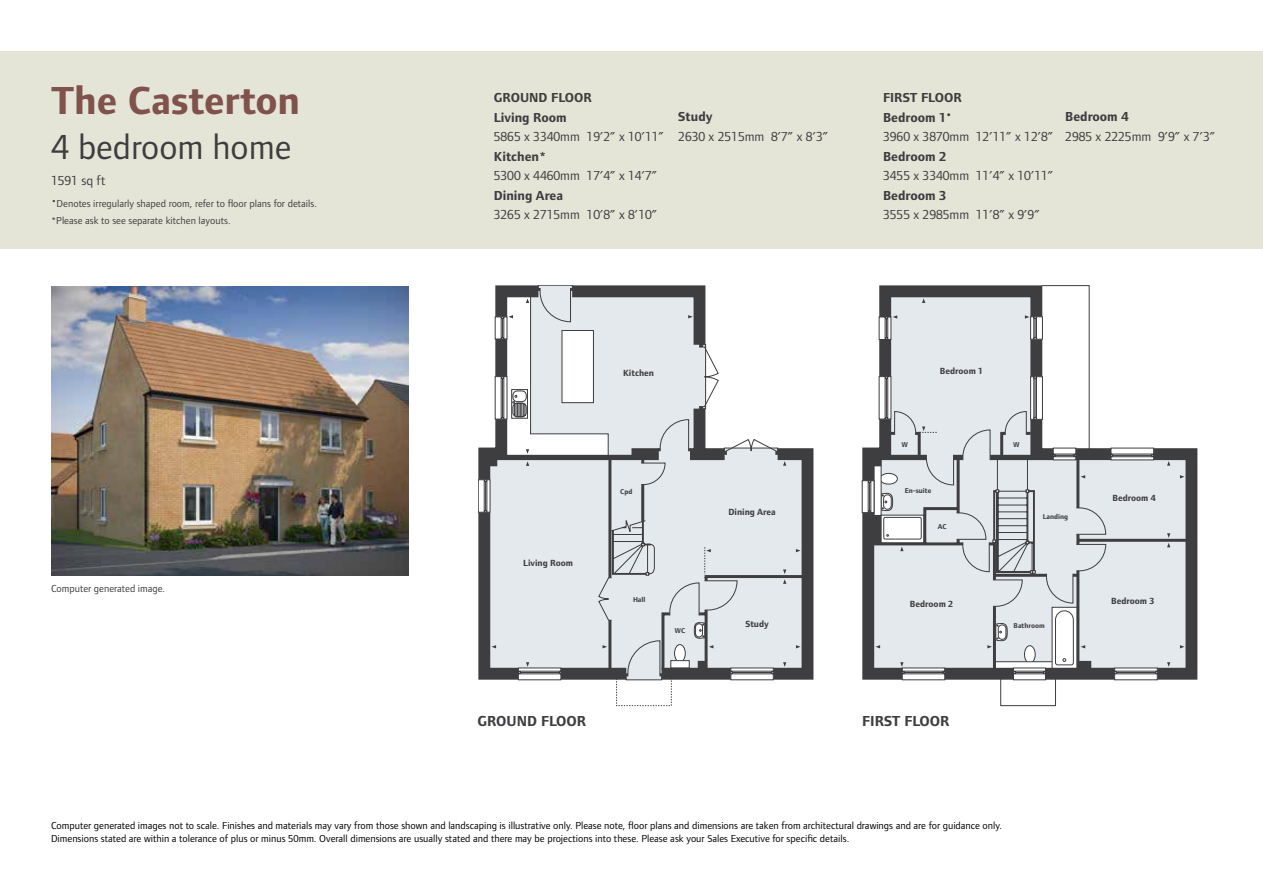
<style>
.page{position:relative;width:1263px;height:893px;background:#fff}
.page>*{position:absolute;margin:0;border:0;box-sizing:border-box;transform-origin:0 0}
.t1{font:700 40.5px "Foundry Form Sans";color:#80524e}
.t2{font:36px "Foundry Form Sans";color:#3e3d40}
.t3{font:700 15px "Foundry Form Sans";color:#3e3d40}
.t4{font:13.5px/19.5px "Foundry Form Sans";color:#3e3d40}
.t5{font:700 13.5px/19.5px "Foundry Form Sans";color:#3e3d40}
.t6{font:10.5px/13.5px "Foundry Form Sans";color:#000}
.t7{font:10.5px/16.8px "Foundry Form Sans";color:#3e3d40}
.t8{font:700 9.3px "Foundry Form Sans";color:#3e3d40}
.t9{font:700 7.2px "Foundry Form Sans";color:#3e3d40}
.s1{font-weight:700}
</style>
<div class="page">
<div style="left:0;top:51px;width:1263px;height:197px;background:#e5e5d7"></div>
<img style="left:51px;top:286px;width:357px;height:289px">
<svg style="left:495px;top:285px;width:702px;height:396px"></svg>
<svg style="left:806px;top:463px;width:64px;height:113px"></svg>
<svg style="left:870px;top:430px;width:320px;height:242px;background:#ced3d6"></svg>
<div style="left:1078px;top:661px;width:13px;height:12px;background:#3e3d40"></div>
<div style="left:869px;top:458px;width:12px;height:8px;background:#3e3d40"></div>
<div style="left:869px;top:515px;width:12px;height:29px;background:#3e3d40"></div>
<svg style="left:900px;top:665px;width:45px;height:15px"></svg>
<svg style="left:1114px;top:668px;width:44px;height:12px"></svg>
<svg style="left:1110px;top:448px;width:44px;height:12px"></svg>
<svg style="left:879px;top:376px;width:227px;height:231px"></svg>
<svg style="left:883px;top:517px;width:11px;height:22px"></svg>
<svg style="left:894px;top:411px;width:180px;height:254px;background:#d8dde0"></svg>
<svg style="left:922px;top:298px;width:3px;height:5px"></svg>
<svg style="left:879px;top:315px;width:18px;height:25px"></svg>
<svg style="left:1000px;top:668px;width:56px;height:38px"></svg>
<svg style="left:919px;top:426px;width:18px;height:7px"></svg>
<svg style="left:478px;top:288px;width:328px;height:418px"></svg>
<svg style="left:862px;top:480px;width:12px;height:33px"></svg>
<svg style="left:992px;top:285px;width:97px;height:258px"></svg>
<svg style="left:902px;top:442px;width:6px;height:5px"></svg>
<h1 class="t1" style="left:51px;top:78px;width:251px">The Casterton</h1>
<h2 class="t2" style="left:51px;top:126px;width:242px">4 bedroom home</h2>
<p class="t4" style="left:51px;top:171px;width:56px">1591 sq ft</p>
<p class="t7" style="left:51px;top:195px;width:267px"><sup>.</sup>Denotes irregularly shaped room, refer to floor plans for details. *Please ask to see separate kitchen layouts.</p>
<p class="t7" style="left:51px;top:580px;width:116px">Computer generated image.</p>
<p class="t5" style="left:494px;top:88px;width:99px">GROUND FLOOR<br>Living Room</p>
<p class="t4" style="left:494px;top:127px;width:172px">5865 x 3340mm 19’2” x 10’11”</p>
<p class="t5" style="left:494px;top:146px;width:54px">Kitchen*</p>
<p class="t4" style="left:494px;top:166px;width:165px">5300 x 4460mm 17’4” x 14’7”</p>
<p class="t5" style="left:494px;top:185px;width:71px">Dining Area</p>
<p class="t4" style="left:494px;top:205px;width:165px">3265 x 2715mm 10’8” x 8’10”</p>
<p class="t5" style="left:678px;top:107px;width:36px">Study</p>
<p class="t4" style="left:678px;top:127px;width:152px">2630 x 2515mm 8’7” x 8’3”</p>
<p class="t4" style="left:883px;top:88px;width:172px"><span class="s1">FIRST FLOOR<br>Bedroom 1</span><sup>.<br></sup>3960 x 3870mm 12’11” x 12’8”</p>
<p class="t5" style="left:883px;top:146px;width:65px">Bedroom 2</p>
<p class="t4" style="left:883px;top:166px;width:172px">3455 x 3340mm 11’4” x 10’11”</p>
<p class="t5" style="left:883px;top:185px;width:65px">Bedroom 3</p>
<p class="t4" style="left:883px;top:205px;width:158px">3555 x 2985mm 11’8” x 9’9”</p>
<p class="t5" style="left:1065px;top:107px;width:65px">Bedroom 4</p>
<p class="t4" style="left:1065px;top:127px;width:152px">2985 x 2225mm 9’9” x 7’3”</p>
<p class="t8" style="left:523px;top:558px;width:51px">Living Room</p>
<p class="t8" style="left:623px;top:368px;width:32px">Kitchen</p>
<p class="t9" style="left:620px;top:488px;width:14px">Cpd</p>
<p class="t9" style="left:633px;top:595px;width:14px">Hall</p>
<p class="t9" style="left:675px;top:627px;width:12px">WC</p>
<p class="t8" style="left:728px;top:507px;width:49px">Dining Area</p>
<p class="t8" style="left:745px;top:618px;width:25px">Study</p>
<p class="t8" style="left:940px;top:366px;width:45px">Bedroom 1</p>
<p class="t9" style="left:905px;top:487px;width:28px">En-suite</p>
<p class="t9" style="left:938px;top:522px;width:10px">AC</p>
<p class="t8" style="left:910px;top:599px;width:45px">Bedroom 2</p>
<p class="t9" style="left:1043px;top:512px;width:27px">Landing</p>
<p class="t9" style="left:1014px;top:621px;width:33px">Bathroom</p>
<p class="t8" style="left:1112px;top:493px;width:45px">Bedroom 4</p>
<p class="t8" style="left:1111px;top:596px;width:45px">Bedroom 3</p>
<h3 class="t3" style="left:477px;top:713px;width:110px">GROUND FLOOR</h3>
<h3 class="t3" style="left:862px;top:713px;width:89px">FIRST FLOOR</h3>
<p class="t6" style="left:51px;top:819px;width:952px">Computer generated images not to scale. Finishes and materials may vary from those shown and landscaping is illustrative only. Please note, floor plans and dimensions are taken from architectural drawings and are for guidance only.<br>Dimensions stated are within a tolerance of plus or minus 50mm. Overall dimensions are usually stated and there may be projections into these. Please ask your Sales Executive for specific details.</p>
</div>
